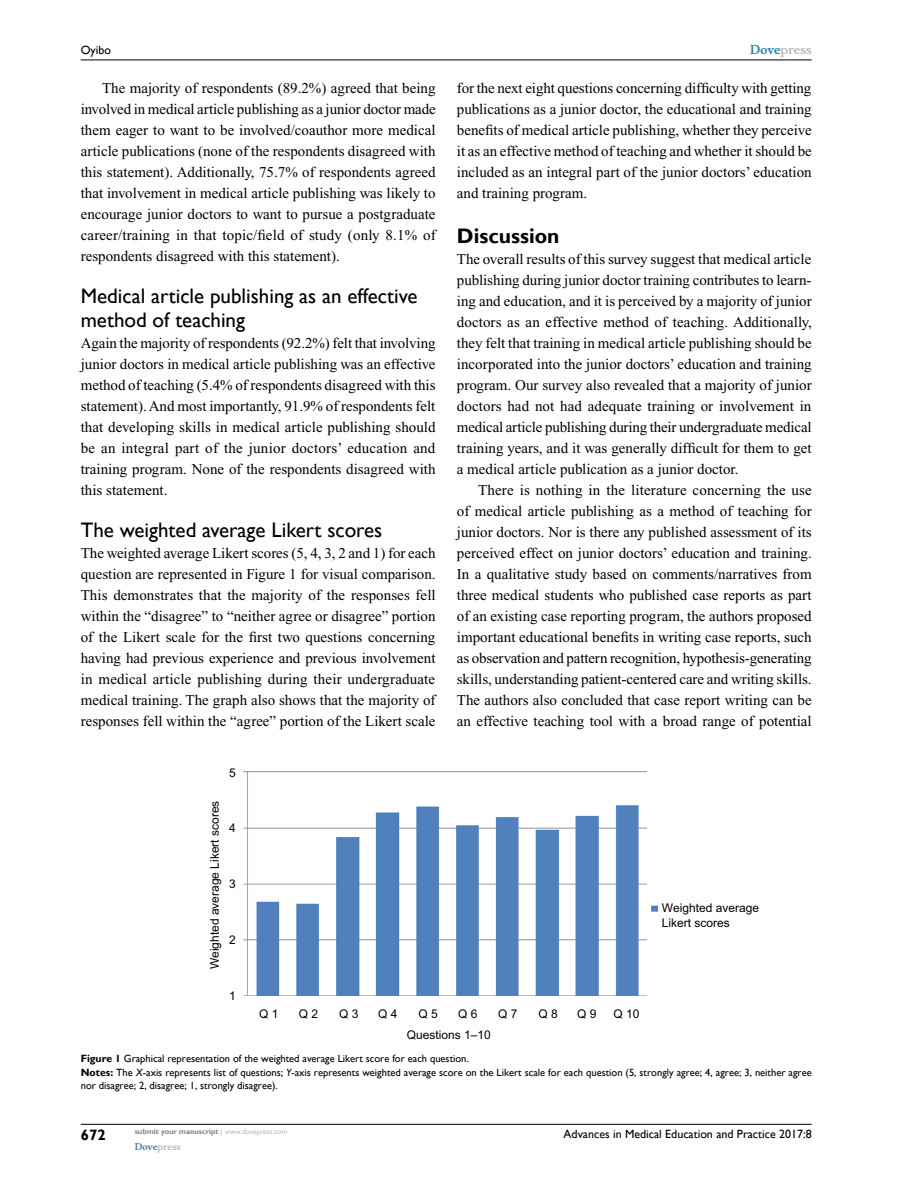
<style>
.page{position:relative;width:918px;height:1188px;background:#fff}
.page>*{position:absolute;margin:0;border:0;box-sizing:border-box;transform-origin:0 0}
.t1{font:21px/24px "Gill Sans";color:#000}
.t2{font:700 21px "Gill Sans";color:#000}
.t3{font:15px/21px "Times New Roman";color:#000;text-align:justify}
.t4{font:700 15px "Gill Sans";color:#000}
.t5{font:12px/14.4px "Arial";color:#000}
.t6{font:12px "Gill Sans";color:#000}
.t7{font:700 12px "Musee";color:#b8babc}
.t8{font:10.5px/13.5px "Gill Sans";color:#000}
.t9{font:700 9px "Musee";color:#b8babc}
.t10{font:700 7.5px "Gill Sans";color:#808285}
.s1{color:#3785ad}
.s2{font-weight:700}
.s3{font-style:italic}
.s4{font-weight:400;color:#b8babc}
</style>
<div class="page">
<hr style="left:81px;top:1124px;width:731px;height:1px;background:#000">
<hr style="left:81px;top:60px;width:731px;height:1px;background:#000">
<img style="left:244px;top:772px;width:414px;height:224px">
<p class="t6" style="left:81px;top:43px;width:32px">Oyibo</p>
<p class="t3" style="left:81px;top:77px;width:357px;text-indent:21px">The majority of respondents (89.2%) agreed that being involved in medical article publishing as a junior doctor made them eager to want to be involved/coauthor more medical article publications (none of the respondents disagreed with this statement). Additionally, 75.7% of respondents agreed that involvement in medical article publishing was likely to encourage junior doctors to want to pursue a postgraduate career/training in that topic/field of study (only 8.1% of respondents disagreed with this statement).</p>
<h1 class="t1" style="left:81px;top:284px;width:338px">Medical article publishing as an effective method of teaching</h1>
<p class="t3" style="left:81px;top:332px;width:356px">Again the majority of respondents (92.2%) felt that involving junior doctors in medical article publishing was an effective method of teaching (5.4% of respondents disagreed with this statement). And most importantly, 91.9% of respondents felt that developing skills in medical article publishing should be an integral part of the junior doctors’ education and training program. None of the respondents disagreed with this statement.</p>
<h1 class="t1" style="left:81px;top:518px;width:303px">The weighted average Likert scores</h1>
<p class="t3" style="left:81px;top:542px;width:356px">The weighted average Likert scores (5, 4, 3, 2 and 1) for each question are represented in Figure 1 for visual comparison.<br>This demonstrates that the majority of the responses fell within the “disagree” to “neither agree or disagree” portion of the Likert scale for the first two questions concerning having had previous experience and previous involvement in medical article publishing during their undergraduate medical training. The graph also shows that the majority of responses fell within the “agree” portion of the Likert scale</p>
<p class="t5" style="left:229px;top:765px;width:8px">5</p>
<p class="t5" style="left:207px;top:969px;width:170px;rotate:-90deg">Weighted average Likert scores</p>
<p class="t5" style="left:229px;top:820px;width:8px">4</p>
<p class="t5" style="left:229px;top:877px;width:8px">3</p>
<p class="t5" style="left:229px;top:933px;width:8px">2</p>
<p class="t5" style="left:229px;top:989px;width:8px">1</p>
<p class="t7" style="left:750px;top:43px;width:63px"><span class="s1">Dove</span>press</p>
<p class="t3" style="left:457px;top:77px;width:357px">for the next eight questions concerning difficulty with getting publications as a junior doctor, the educational and training benefits of medical article publishing, whether they perceive it as an effective method of teaching and whether it should be included as an integral part of the junior doctors’ education and training program.</p>
<h1 class="t2" style="left:457px;top:223px;width:104px">Discussion</h1>
<p class="t3" style="left:457px;top:248px;width:357px">The overall results of this survey suggest that medical article publishing during junior doctor training contributes to learn&shy;ing and education, and it is perceived by a majority of junior doctors as an effective method of teaching. Additionally, they felt that training in medical article publishing should be incorporated into the junior doctors’ education and training program. Our survey also revealed that a majority of junior doctors had not had adequate training or involvement in medical article publishing during their undergraduate medical training years, and it was generally difficult for them to get a medical article publication as a junior doctor.</p>
<p class="t3" style="left:457px;top:479px;width:357px;text-indent:21px">There is nothing in the literature concerning the use of medical article publishing as a method of teaching for junior doctors. Nor is there any published assessment of its perceived effect on junior doctors’ education and training.<br>In a qualitative study based on comments/narratives from three medical students who published case reports as part of an existing case reporting program, the authors proposed important educational benefits in writing case reports, such as observation and pattern recognition, hypothesis-generating skills, understanding patient-centered care and writing skills.<br>The authors also concluded that case report writing can be an effective teaching tool with a broad range of potential</p>
<p class="t5" style="left:662px;top:901px;width:99px">Weighted average<br>Likert scores</p>
<p class="t5" style="left:259px;top:1006px;width:21px">Q 1</p>
<p class="t5" style="left:299px;top:1006px;width:21px">Q 2</p>
<p class="t5" style="left:339px;top:1006px;width:21px">Q 3</p>
<p class="t5" style="left:378px;top:1006px;width:21px">Q 4</p>
<p class="t5" style="left:419px;top:1006px;width:21px">Q 5</p>
<p class="t5" style="left:458px;top:1006px;width:21px">Q 6</p>
<p class="t5" style="left:498px;top:1006px;width:21px">Q 7</p>
<p class="t5" style="left:539px;top:1006px;width:21px">Q 8</p>
<p class="t5" style="left:577px;top:1006px;width:21px">Q 9</p>
<p class="t5" style="left:613px;top:1006px;width:28px">Q 10</p>
<p class="t8" style="left:81px;top:1052px;width:732px"><span class="s2">Figure 1</span> Graphical representation of the weighted average Likert score for each question.<br><span class="s2">Notes:</span> The <span class="s3">X</span>-axis represents list of questions; <span class="s3">Y</span>-axis represents weighted average score on the Likert scale for each question (5, strongly agree; 4, agree; 3, neither agree nor disagree; 2, disagree; 1, strongly disagree).</p>
<p class="t5" style="left:407px;top:1028px;width:86px">Questions 1–10</p>
<p class="t4" style="left:81px;top:1126px;width:26px">672</p>
<p class="t10" style="left:135px;top:1127px;width:154px">submit your manuscript <span class="s4">| www.dovepress.com</span></p>
<p class="t9" style="left:135px;top:1141px;width:48px"><span class="s1">Dove</span>press</p>
<p class="t6" style="left:564px;top:1127px;width:250px">Advances in Medical Education and Practice 2017:8</p>
</div>
